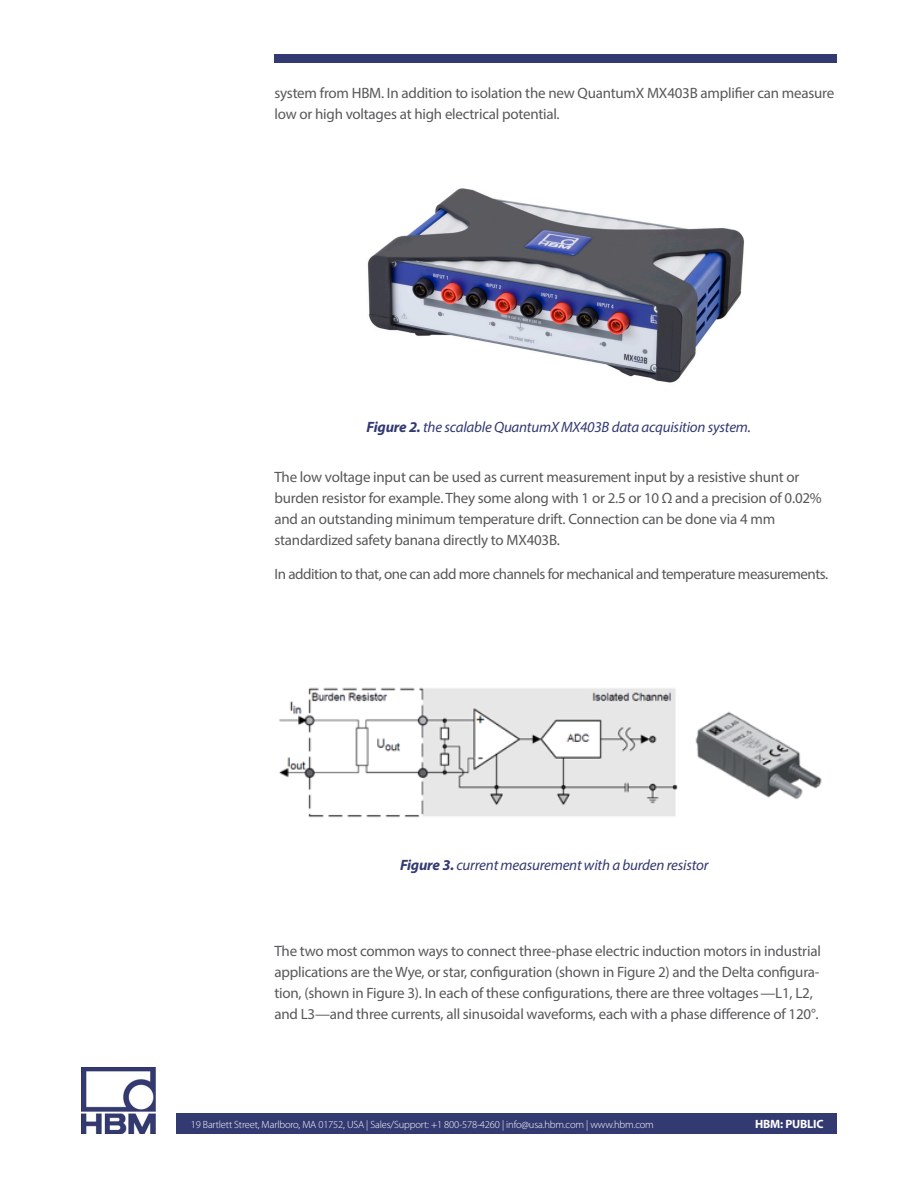
<style>
.page{position:relative;width:918px;height:1188px;background:#fff}
.page>*{position:absolute;margin:0;border:0;box-sizing:border-box;transform-origin:0 0}
.t1{font:15px/21px "Myriad Pro";letter-spacing:-.015em;color:#57585a}
.t2{font:italic 15px "Myriad Pro";letter-spacing:-.015em;color:#333a72}
.t3{font:700 12px "Myriad Pro";letter-spacing:-.015em;color:#fff}
.t4{font:300 10.5px "Myriad Pro";letter-spacing:-.015em;color:#fff}
.s1{font-weight:700}
</style>
<div class="page">
<div style="left:274px;top:54px;width:563px;height:9px;background:#333a72"></div>
<div style="left:176px;top:1114px;width:661px;height:20px;background:#333a72"></div>
<img style="left:81px;top:1067px;width:75px;height:67px">
<img style="left:367px;top:188px;width:377px;height:195px">
<img style="left:279px;top:687px;width:543px;height:131px">
<p class="t1" style="left:274px;top:82px;width:561px">system from HBM. In addition to isolation the new QuantumX MX403B amplifier can measure low or high voltages at high electrical potential.</p>
<p class="t2" style="left:367px;top:418px;width:386px"><span class="s1">Figure 2.</span> the scalable QuantumX MX403B data acquisition system.</p>
<p class="t1" style="left:274px;top:466px;width:549px">The low voltage input can be used as current measurement input by a resistive shunt or burden resistor for example. They some along with 1 or 2.5 or 10 Ω and a precision of 0.02% and an outstanding minimum temperature drift. Connection can be done via 4 mm standardized safety banana directly to MX403B.</p>
<p class="t1" style="left:274px;top:563px;width:555px">In addition to that, one can add more channels for mechanical and temperature measurements.</p>
<p class="t2" style="left:400px;top:855px;width:310px"><span class="s1">Figure 3.</span> current measurement with a burden resistor</p>
<p class="t1" style="left:274px;top:940px;width:548px">The two most common ways to connect three-phase electric induction motors in industrial applications are the Wye, or star, configuration (shown in Figure 2) and the Delta configura&shy;tion, (shown in Figure 3). In each of these configurations, there are three voltages—L1, L2, and L3—and three currents, all sinusoidal waveforms, each with a phase difference of 120°.</p>
<p class="t4" style="left:191px;top:1118px;width:465px">19 Bartlett Street, Marlboro, MA 01752, USA | Sales/Support: +1 800-578-4260 | info@usa.hbm.com | www.hbm.com</p>
<p class="t3" style="left:755px;top:1117px;width:70px">HBM: PUBLIC</p>
</div>
